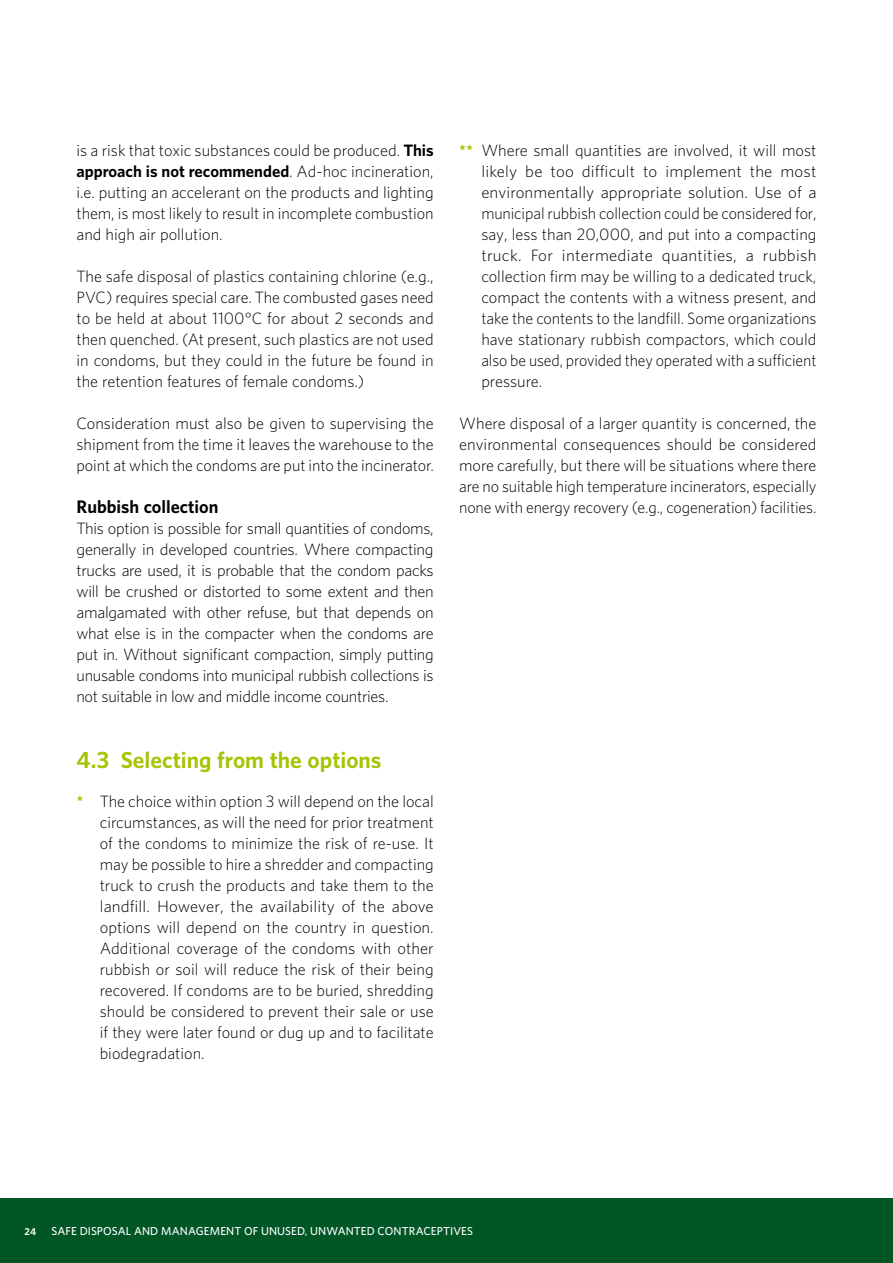
<style>
.page{position:relative;width:893px;height:1263px;background:#fff}
.page>*{position:absolute;margin:0;border:0;box-sizing:border-box;transform-origin:0 0}
.t1{font:700 21px "UNFPA";color:#a8c303}
.t2{font:700 16.5px "UNFPA";color:#000}
.t3{font:300 15px/21px "UNFPA";letter-spacing:-.005em;color:#000;text-align:justify}
.t4{font:600 10.5px "UNFPA";letter-spacing:.005em;color:#fff}
.t5{font:700 9px "UNFPA";color:#fff}
.s1{font-weight:700}
.s2{font-weight:700;color:#a8c303}
</style>
<div class="page">
<div style="left:0;top:1198px;width:893px;height:65px;background:#005625"></div>
<p class="t3" style="left:76px;top:139px;width:359px">is a risk that toxic substances could be produced. <span class="s1">This approach is not recommended</span>. Ad-hoc incineration, i.e. putting an accelerant on the products and lighting them, is most likely to result in incomplete combustion and high air pollution.</p>
<p class="t3" style="left:77px;top:265px;width:359px">The safe disposal of plastics containing chlorine (e.g., PVC) requires special care. The combusted gases need to be held at about 1100°C for about 2 seconds and then quenched. (At present, such plastics are not used in condoms, but they could in the future be found in the retention features of female condoms.)</p>
<p class="t3" style="left:77px;top:412px;width:359px">Consideration must also be given to supervising the shipment from the time it leaves the warehouse to the point at which the condoms are put into the incinerator.</p>
<p class="t2" style="left:77px;top:495px;width:143px">Rubbish collection</p>
<p class="t3" style="left:76px;top:517px;width:359px">This option is possible for small quantities of condoms, generally in developed countries. Where compacting trucks are used, it is probable that the condom packs will be crushed or distorted to some extent and then amalgamated with other refuse, but that depends on what else is in the compacter when the condoms are put in. Without significant compaction, simply putting unusable condoms into municipal rubbish collections is not suitable in low and middle income countries.</p>
<h1 class="t1" style="left:77px;top:745px;width:307px">4.3 Selecting from the options</h1>
<p class="t3" style="left:100px;top:790px;width:336px;text-indent:-23px"><span class="s2">*</span> The choice within option 3 will depend on the local circumstances, as will the need for prior treatment of the condoms to minimize the risk of re-use. It may be possible to hire a shredder and compacting truck to crush the products and take them to the landfill. However, the availability of the above options will depend on the country in question.<br>Additional coverage of the condoms with other rubbish or soil will reduce the risk of their being recovered. If condoms are to be buried, shredding should be considered to prevent their sale or use if they were later found or dug up and to facilitate biodegradation.</p>
<p class="t3" style="left:481px;top:139px;width:337px;text-indent:-22px"><span class="s2">**</span> Where small quantities are involved, it will most likely be too difficult to implement the most environmentally appropriate solution. Use of a municipal rubbish collection could be considered for, say, less than 20,000, and put into a compacting truck. For intermediate quantities, a rubbish collection firm may be willing to a dedicated truck, compact the contents with a witness present, and take the contents to the landfill. Some organizations have stationary rubbish compactors, which could also be used, provided they operated with a sufficient pressure.</p>
<p class="t3" style="left:459px;top:412px;width:359px">Where disposal of a larger quantity is concerned, the environmental consequences should be considered more carefully, but there will be situations where there are no suitable high temperature incinerators, especially none with energy recovery (e.g., cogeneration) facilities.</p>
<p class="t5" style="left:25px;top:1225px;width:13px">24</p>
<p class="t4" style="left:52px;top:1224px;width:423px">SAFE DISPOSAL AND MANAGEMENT OF UNUSED, UNWANTED CONTRACEPTIVES</p>
</div>
